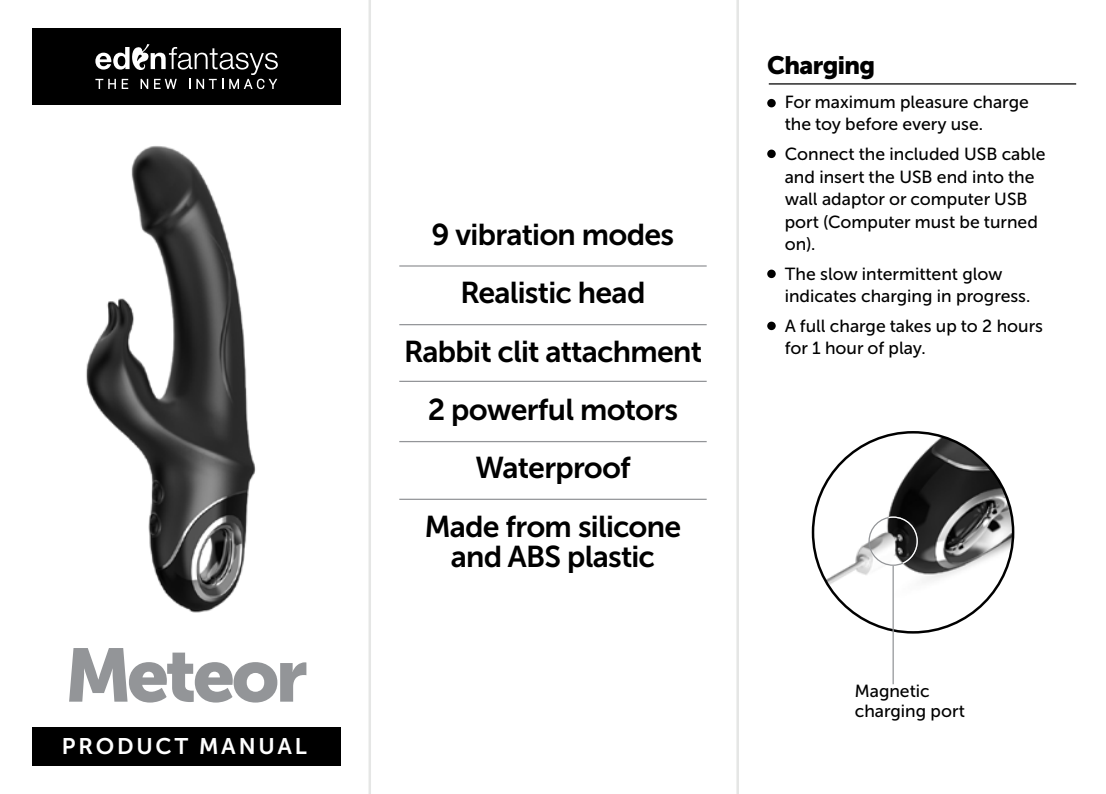
<style>
.page{position:relative;width:1106px;height:794px;background:#fff}
.page>*{position:absolute;margin:0;border:0;box-sizing:border-box;transform-origin:0 0}
.t1{font:75px "Museo Sans Cyrl 900";letter-spacing:-.05em;color:#939598}
.t2{font:30px/58.2px "Museo Sans Cyrl 700";letter-spacing:-.025em;color:#000;text-align:center}
.t3{font:25px "Museo Sans Cyrl 900";letter-spacing:-.025em;color:#000}
.t4{font:22.5px "Museo Sans Cyrl 700";letter-spacing:.125em;color:#fff}
.t5{font:17.5px/22.5px "Museo Sans Cyrl 500";color:#000}
</style>
<div class="page">
<div style="left:32px;top:726px;width:309px;height:39px;background:#000"></div>
<div style="left:32px;top:28px;width:309px;height:77px;background:#000"></div>
<img style="left:813px;top:432px;width:200px;height:200px;border-radius:100px">
<svg style="left:95px;top:44px;width:183px;height:45px"></svg>
<hr style="left:399px;top:265px;width:307px;height:2px;background:#939598">
<hr style="left:399px;top:324px;width:307px;height:1px;background:#939598">
<hr style="left:399px;top:381px;width:307px;height:1px;background:#939598">
<hr style="left:399px;top:441px;width:307px;height:1px;background:#939598">
<hr style="left:399px;top:499px;width:307px;height:1px;background:#939598">
<hr style="left:768px;top:83px;width:308px;height:2px;background:#000">
<div style="left:767px;top:150px;width:8px;height:8px;background:#000;border-radius:50%"></div>
<div style="left:767px;top:270px;width:8px;height:8px;background:#000;border-radius:50%"></div>
<div style="left:767px;top:322px;width:8px;height:8px;background:#000;border-radius:50%"></div>
<div style="left:767px;top:99px;width:8px;height:8px;background:#000;border-radius:50%"></div>
<hr style="left:892px;top:566px;width:1px;height:118px;background:#939598">
<svg style="left:887px;top:516px;width:31px;height:49px;background:#575757"></svg>
<img style="left:86px;top:146px;width:170px;height:467px">
<hr style="left:368px;top:0;width:3px;height:794px;background:#e5e6e5">
<hr style="left:736px;top:0;width:3px;height:794px;background:#e5e6e5">
<h1 class="t1" style="left:66px;top:633px;width:244px">Meteor</h1>
<p class="t4" style="left:62px;top:734px;width:246px">PRODUCT MANUAL</p>
<h2 class="t2" style="left:404px;top:205px;width:299px">9 vibration modes<br>Realistic head<br>Rabbit clit attachment<br>2 powerful motors<br>Waterproof<br>Made from silicone</h2>
<h2 class="t2" style="left:451px;top:527px;width:206px">and ABS plastic</h2>
<h3 class="t3" style="left:767px;top:51px;width:109px">Charging</h3>
<p class="t5" style="left:784px;top:91px;width:245px">For maximum pleasure charge the toy before every use.</p>
<p class="t5" style="left:784px;top:143px;width:262px">Connect the included USB cable and insert the USB end into the wall adaptor or computer USB port (Computer must be turned on).</p>
<p class="t5" style="left:784px;top:262px;width:247px">The slow intermittent glow indicates charging in progress.</p>
<p class="t5" style="left:784px;top:314px;width:260px">A full charge takes up to 2 hours for 1 hour of play.</p>
<p class="t5" style="left:855px;top:680px;width:76px">Magnetic</p>
<p class="t5" style="left:855px;top:700px;width:111px">charging port</p>
</div>
